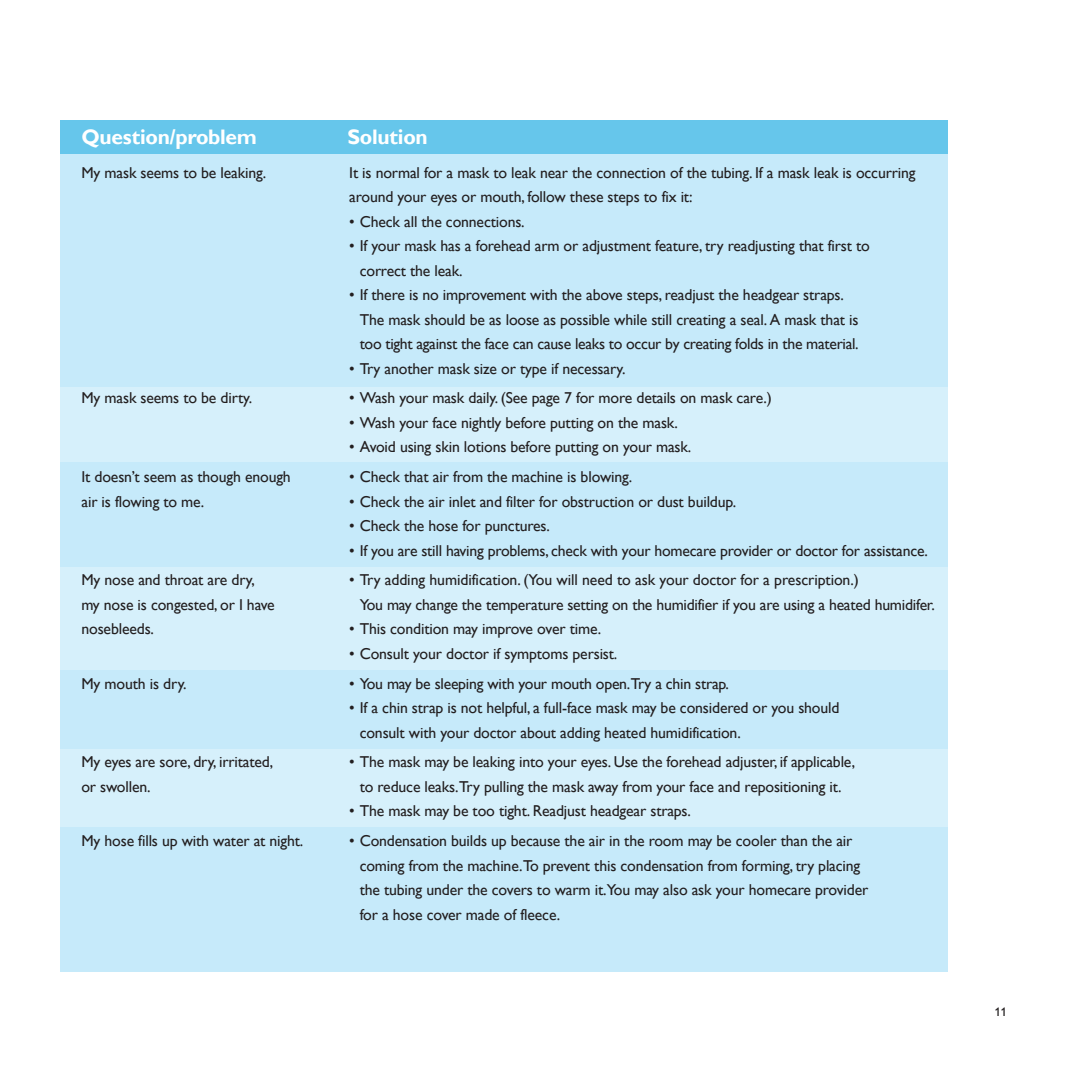
<style>
.page{position:relative;width:1071px;height:1071px;background:#fff}
.page>*{position:absolute;margin:0;border:0;box-sizing:border-box;transform-origin:0 0}
.t1{font:700 21px "Gill Alt One";letter-spacing:-.01em;color:#fff}
.t2{font:15.75px/24.5px "Gill Alt One";letter-spacing:-.01em;color:#231f20}
.t3{font:12.25px "Gill Alt One";color:#231f20}
</style>
<div class="page">
<div style="left:60px;top:145px;width:888px;height:826px;background:#c6eafa"></div>
<div style="left:60px;top:121px;width:888px;height:33px;background:#66c6eb"></div>
<div style="left:60px;top:387px;width:888px;height:75px;background:#d6f0fb"></div>
<div style="left:60px;top:567px;width:888px;height:103px;background:#d6f0fb"></div>
<div style="left:60px;top:749px;width:888px;height:78px;background:#d6f0fb"></div>
<h1 class="t1" style="left:81px;top:125px;width:177px">Question/problem</h1>
<h1 class="t1" style="left:347px;top:125px;width:82px">Solution</h1>
<p class="t2" style="left:81px;top:160px;width:186px">My mask seems to be leaking.</p>
<p class="t2" style="left:349px;top:160px;width:568px">It is normal for a mask to leak near the connection of the tubing. If a mask leak is occurring around your eyes or mouth, follow these steps to fix it:</p>
<p class="t2" style="left:349px;top:209px;width:177px">• Check all the connections.</p>
<p class="t2" style="left:360px;top:233px;width:512px;text-indent:-11px">• If your mask has a forehead arm or adjustment feature, try readjusting that first to correct the leak.</p>
<p class="t2" style="left:360px;top:282px;width:501px;text-indent:-10px">• If there is no improvement with the above steps, readjust the headgear straps.<br>The mask should be as loose as possible while still creating a seal. A mask that is too tight against the face can cause leaks to occur by creating folds in the material.</p>
<p class="t2" style="left:349px;top:356px;width:278px">• Try another mask size or type if necessary.</p>
<p class="t2" style="left:81px;top:386px;width:172px">My mask seems to be dirty.</p>
<p class="t2" style="left:349px;top:386px;width:424px">• Wash your mask daily. (See page 7 for more details on mask care.)</p>
<p class="t2" style="left:349px;top:410px;width:330px">• Wash your face nightly before putting on the mask.</p>
<p class="t2" style="left:349px;top:435px;width:344px">• Avoid using skin lotions before putting on your mask.</p>
<p class="t2" style="left:81px;top:464px;width:211px">It doesn’t seem as though enough</p>
<p class="t2" style="left:349px;top:464px;width:285px">• Check that air from the machine is blowing.</p>
<p class="t2" style="left:81px;top:489px;width:124px">air is flowing to me.</p>
<p class="t2" style="left:349px;top:489px;width:389px">• Check the air inlet and filter for obstruction or dust buildup.</p>
<p class="t2" style="left:349px;top:513px;width:202px">• Check the hose for punctures.</p>
<p class="t2" style="left:349px;top:538px;width:580px">• If you are still having problems, check with your homecare provider or doctor for assistance.</p>
<p class="t2" style="left:81px;top:568px;width:175px">My nose and throat are dry,</p>
<p class="t2" style="left:349px;top:568px;width:511px">• Try adding humidification. (You will need to ask your doctor for a prescription.)</p>
<p class="t2" style="left:81px;top:592px;width:195px">my nose is congested, or I have</p>
<p class="t2" style="left:360px;top:592px;width:577px">You may change the temperature setting on the humidifier if you are using a heated humidifer.</p>
<p class="t2" style="left:81px;top:617px;width:74px">nosebleeds.</p>
<p class="t2" style="left:349px;top:617px;width:253px">• This condition may improve over time.</p>
<p class="t2" style="left:349px;top:641px;width:270px">• Consult your doctor if symptoms persist.</p>
<p class="t2" style="left:81px;top:671px;width:107px">My mouth is dry.</p>
<p class="t2" style="left:349px;top:671px;width:381px">• You may be sleeping with your mouth open.Try a chin strap.</p>
<p class="t2" style="left:360px;top:695px;width:481px;text-indent:-10px">• If a chin strap is not helpful, a full-face mask may be considered or you should consult with your doctor about adding heated humidification.</p>
<p class="t2" style="left:81px;top:750px;width:193px">My eyes are sore, dry, irritated,</p>
<p class="t2" style="left:349px;top:750px;width:507px">• The mask may be leaking into your eyes. Use the forehead adjuster, if applicable,</p>
<p class="t2" style="left:81px;top:774px;width:71px">or swollen.</p>
<p class="t2" style="left:360px;top:774px;width:483px">to reduce leaks.Try pulling the mask away from your face and repositioning it.</p>
<p class="t2" style="left:349px;top:799px;width:343px">• The mask may be too tight. Readjust headgear straps.</p>
<p class="t2" style="left:81px;top:828px;width:223px">My hose fills up with water at night.</p>
<p class="t2" style="left:360px;top:828px;width:510px;text-indent:-10px">• Condensation builds up because the air in the room may be cooler than the air coming from the machine.To prevent this condensation from forming, try placing the tubing under the covers to warm it.You may also ask your homecare provider for a hose cover made of fleece.</p>
<p class="t3" style="left:995px;top:1005px;width:14px">11</p>
</div>
